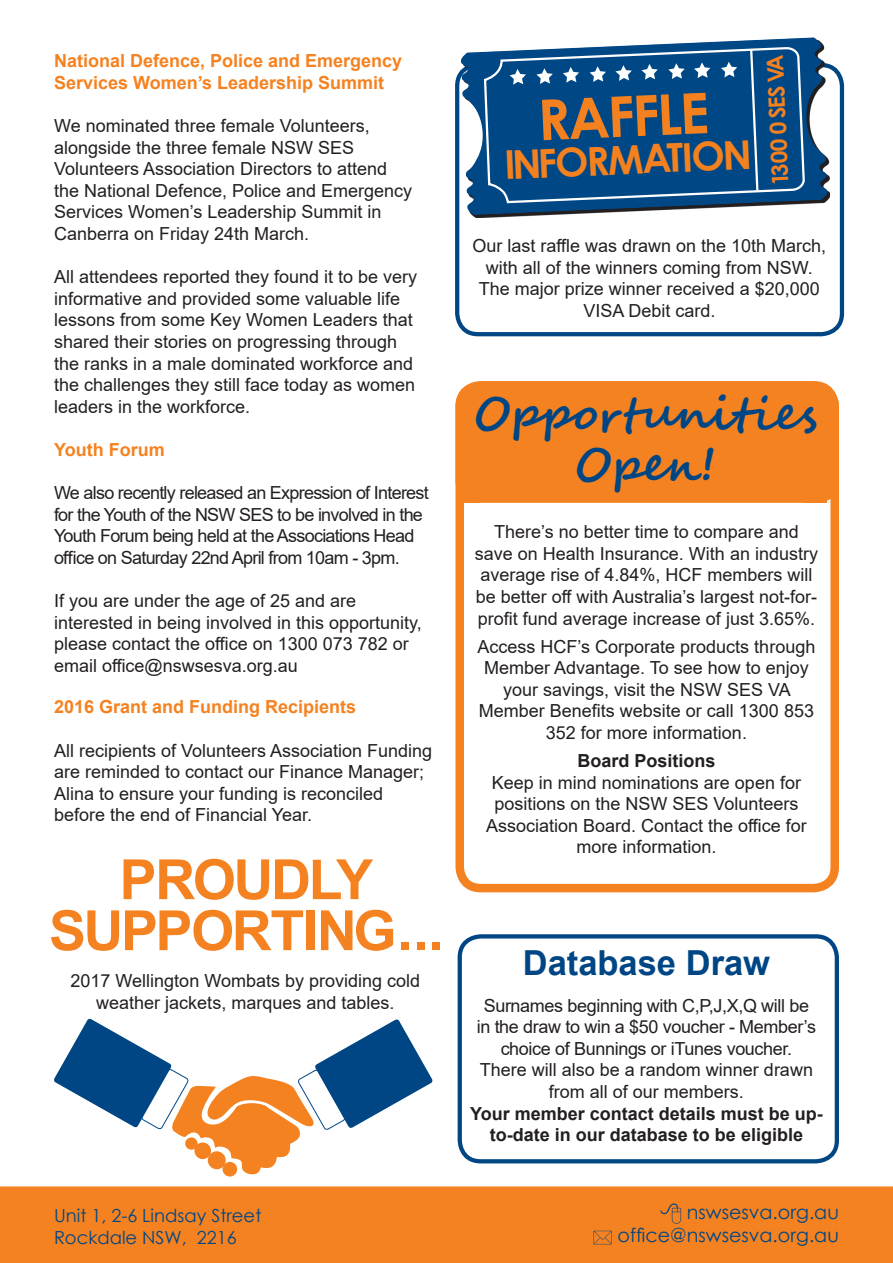
<style>
.page{position:relative;width:893px;height:1263px;background:#fff}
.page>*{position:absolute;margin:0;border:0;box-sizing:border-box;transform-origin:0 0}
.t1{font:700 56.25px "Century Gothic";color:#f48120}
.t2{font:700 55.5px/51px "Arial";letter-spacing:-.045em;color:#f58220;text-align:center}
.t3{font:700 46.5px/51px "Segoe Script";color:#004684;text-align:center}
.t4{font:700 39.75px "Century Gothic";color:#f48120}
.t5{font:700 34.5px "Arial";color:#004684}
.t6{font:700 22.5px "Century Gothic";color:#f48120}
.t7{font:19.05px "Century Gothic";color:#004684}
.t8{font:18px/21.6px "Arial";color:#231f20;text-align:center}
.t9{font:18px/21.6px "Arial";letter-spacing:-.04em;color:#231f20}
.t10{font:700 18px/21.6px "Arial";color:#f58220}
.t11{font:18px/21.6px "Arial";letter-spacing:-.02em;color:#231f20;text-align:center}
.t12{font:700 18px/21.6px "Arial";color:#231f20;text-align:center}
.t13{font:18px "Century Gothic";color:#004684}
.s1{font-weight:700}
</style>
<div class="page">
<div style="left:0;top:1186px;width:893px;height:77px;background:#f58220"></div>
<div style="left:222px;top:1162px;width:15px;height:14px;background:#f58220;border-radius:50%"></div>
<svg style="left:54px;top:1018px;width:379px;height:156px"></svg>
<svg style="left:660px;top:1203px;width:21px;height:21px"></svg>
<svg style="left:594px;top:1231px;width:18px;height:13px"></svg>
<div style="left:455px;top:381px;width:384px;height:511px;border:9px solid #f58220;border-radius:21px"></div>
<div style="left:455px;top:385px;width:384px;height:118px;background:#f58220;border-radius:21px"></div>
<div style="left:460px;top:484px;width:19px;height:19px;background:#f58220"></div>
<div style="left:804px;top:484px;width:23px;height:19px;background:#f58220"></div>
<div style="left:458px;top:934px;width:381px;height:229px;border:4px solid #004684;border-radius:21px"></div>
<div style="left:455px;top:63px;width:389px;height:273px;border:4px solid #004684;border-radius:21px"></div>
<svg style="left:461px;top:37px;width:366px;height:178px"></svg>
<svg style="left:483px;top:46px;width:323px;height:169px;background:#14548c"></svg>
<svg style="left:749px;top:47px;width:11px;height:146px;background:#3970a0"></svg>
<svg style="left:499px;top:59px;width:27px;height:153px;background:#10528c"></svg>
<svg style="left:536px;top:68px;width:17px;height:16px"></svg>
<svg style="left:563px;top:67px;width:16px;height:16px"></svg>
<svg style="left:590px;top:66px;width:16px;height:16px"></svg>
<svg style="left:615px;top:65px;width:17px;height:16px"></svg>
<svg style="left:641px;top:64px;width:17px;height:16px"></svg>
<svg style="left:668px;top:63px;width:17px;height:16px"></svg>
<svg style="left:694px;top:62px;width:16px;height:16px"></svg>
<svg style="left:721px;top:62px;width:16px;height:15px"></svg>
<p class="t10" style="left:54px;top:50px;width:350px">National Defence, Police and Emergency<br>Services Women’s Leadership Summit</p>
<p class="t8" style="left:54px;top:115px;width:360px;text-align:left">We nominated three female Volunteers, alongside the three female NSW SES Volunteers Association Directors to attend the National Defence, Police and Emergency Services Women’s Leadership Summit in Canberra on Friday 24th March.</p>
<p class="t8" style="left:54px;top:266px;width:365px;text-align:left">All attendees reported they found it to be very informative and provided some valuable life lessons from some Key Women Leaders that shared their stories on progressing through the ranks in a male dominated workforce and the challenges they still face today as women leaders in the workforce.</p>
<p class="t10" style="left:54px;top:439px;width:112px">Youth Forum</p>
<p class="t9" style="left:54px;top:482px;width:376px">We also recently released an Expression of Interest for the Youth of the NSW SES to be involved in the Youth Forum being held at the Associations Head office on Saturday 22nd April from 10am - 3pm.</p>
<p class="t8" style="left:54px;top:590px;width:369px;text-align:left">If you are under the age of 25 and are interested in being involved in this opportunity, please contact the office on 1300 073 782 or email office@nswsesva.org.au</p>
<p class="t10" style="left:54px;top:696px;width:304px">2016 Grant and Funding Recipients</p>
<p class="t8" style="left:54px;top:739px;width:380px;text-align:left">All recipients of Volunteers Association Funding are reminded to contact our Finance Manager; Alina to ensure your funding is reconciled before the end of Financial Year.</p>
<p class="t2" style="left:49px;top:855px;width:396px">PROUDLY<br>SUPPORTING...</p>
<p class="t8" style="left:71px;top:970px;width:351px">2017 Wellington Wombats by providing cold weather jackets, marques and tables.</p>
<p class="t13" style="left:54px;top:1203px;width:209px">Unit 1, 2-6 Lindsay Street</p>
<p class="t13" style="left:54px;top:1225px;width:184px">Rockdale NSW, 2216</p>
<p class="t1" style="left:536px;top:77px;width:173px;rotate:-2deg">RAFFLE</p>
<p class="t4" style="left:503px;top:134px;width:249px;rotate:-2deg">INFORMATION</p>
<p class="t6" style="left:764px;top:187px;width:132px;rotate:-93deg">1300 0 SESVA</p>
<p class="t8" style="left:472px;top:235px;width:355px">Our last raffle was drawn on the 10th March, with all of the winners coming from NSW.<br>The major prize winner received a $20,000<br>VISA Debit card.</p>
<p class="t3" style="left:474px;top:389px;width:345px">Opportunities<br>Open!</p>
<p class="t8" style="left:475px;top:521px;width:345px">There’s no better time to compare and save on Health Insurance. With an industry average rise of 4.84%, HCF members will be better off with Australia’s largest not-for&shy;profit fund average increase of just 3.65%.</p>
<p class="t8" style="left:477px;top:635px;width:339px">Access HCF’s Corporate products through Member Advantage. To see how to enjoy your savings, visit the NSW SES VA Member Benefits website or call 1300 853<br>352 for more information.</p>
<p class="t8" style="left:486px;top:750px;width:322px"><span class="s1">Board Positions<br></span>Keep in mind nominations are open for positions on the NSW SES Volunteers<br>Association Board. Contact the office for more information.</p>
<p class="t5" style="left:523px;top:938px;width:249px">Database Draw</p>
<p class="t11" style="left:477px;top:994px;width:341px">Surnames beginning with C,P,J,X,Q will be in the draw to win a $50 voucher - Member’s choice of Bunnings or iTunes voucher.</p>
<p class="t8" style="left:480px;top:1059px;width:335px">There will also be a random winner drawn from all of our members.</p>
<p class="t12" style="left:470px;top:1102px;width:354px">Your member contact details must be up&shy;to-date in our database to be eligible</p>
<p class="t7" style="left:687px;top:1199px;width:154px">nswsesva.org.au</p>
<p class="t7" style="left:618px;top:1222px;width:223px">office@nswsesva.org.au</p>
</div>
